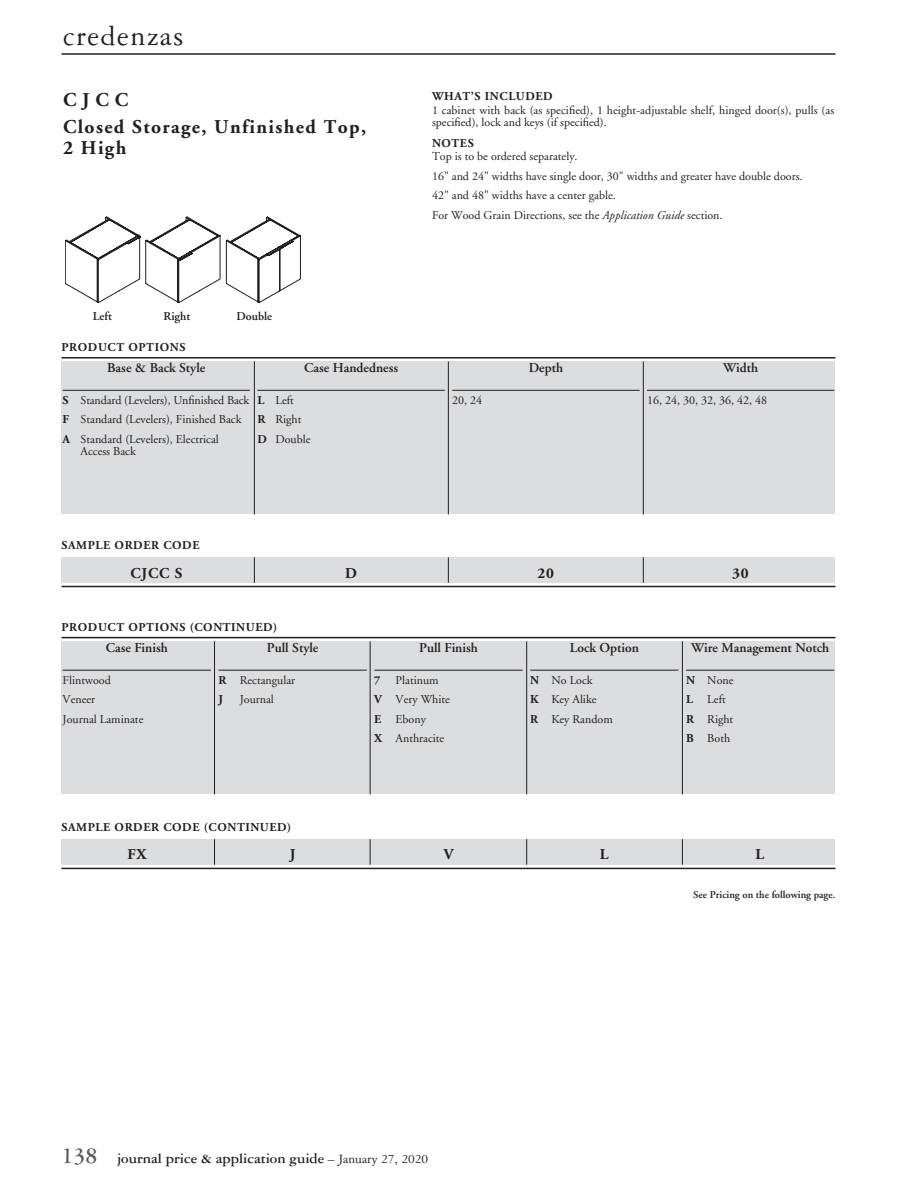
<style>
.page{position:relative;width:918px;height:1188px;background:#fff}
.page>*{position:absolute;margin:0;border:0;box-sizing:border-box;transform-origin:0 0}
.t1{font:30px "Garamond Three";letter-spacing:.05em;color:#231f20}
.t2{font:700 19.5px/27px "Adobe Garamond";letter-spacing:.07em;color:#231f20}
.t3{font:700 15px "Garamond Three";color:#231f20}
.t4{font:700 15px "Adobe Garamond";letter-spacing:.05em;color:#231f20}
.t5{font:600 13.5px "Adobe Garamond";color:#231f20}
.t6{font:12px/19.5px "Adobe Garamond";color:#231f20}
.t7{font:700 12px "Adobe Garamond";letter-spacing:.05em;color:#231f20}
.t8{font:600 12px "Adobe Garamond";color:#231f20}
.t9{font:600 10.5px "Adobe Garamond";color:#231f20}
.s1{font-style:italic}
.s2{font-weight:700}
.s3{font-size:24px;color:#58595b}
.s4{font-weight:400;font-size:13.5px}
</style>
<div class="page">
<hr style="left:62px;top:53px;width:774px;height:2px;background:#231f20">
<div style="left:62px;top:362px;width:774px;height:152px;background:#dcddde"></div>
<hr style="left:63px;top:390px;width:187px;height:1px;background:#231f20">
<hr style="left:257px;top:390px;width:188px;height:1px;background:#231f20">
<hr style="left:452px;top:390px;width:188px;height:1px;background:#231f20">
<hr style="left:647px;top:390px;width:187px;height:1px;background:#231f20">
<hr style="left:62px;top:357px;width:774px;height:1px;background:#231f20">
<hr style="left:254px;top:362px;width:1px;height:152px;background:#231f20">
<hr style="left:62px;top:586px;width:774px;height:1px;background:#231f20">
<div style="left:62px;top:557px;width:774px;height:26px;background:#dcddde"></div>
<svg style="left:254px;top:557px;width:1px;height:26px"></svg>
<hr style="left:643px;top:362px;width:1px;height:152px;background:#231f20">
<svg style="left:643px;top:557px;width:1px;height:26px"></svg>
<hr style="left:448px;top:362px;width:1px;height:152px;background:#231f20">
<svg style="left:448px;top:557px;width:1px;height:26px"></svg>
<div style="left:62px;top:641px;width:774px;height:153px;background:#dcddde"></div>
<hr style="left:63px;top:670px;width:148px;height:1px;background:#231f20">
<hr style="left:218px;top:670px;width:149px;height:1px;background:#231f20">
<hr style="left:374px;top:670px;width:149px;height:1px;background:#231f20">
<hr style="left:530px;top:670px;width:149px;height:1px;background:#231f20">
<hr style="left:686px;top:670px;width:148px;height:1px;background:#231f20">
<hr style="left:62px;top:637px;width:774px;height:1px;background:#231f20">
<hr style="left:214px;top:641px;width:1px;height:153px;background:#231f20">
<hr style="left:62px;top:868px;width:774px;height:1px;background:#231f20">
<div style="left:62px;top:839px;width:774px;height:26px;background:#dcddde"></div>
<svg style="left:214px;top:839px;width:1px;height:26px"></svg>
<hr style="left:526px;top:641px;width:1px;height:153px;background:#231f20">
<svg style="left:526px;top:839px;width:1px;height:26px"></svg>
<hr style="left:682px;top:641px;width:1px;height:153px;background:#231f20">
<svg style="left:682px;top:839px;width:1px;height:26px"></svg>
<hr style="left:370px;top:641px;width:1px;height:153px;background:#231f20">
<svg style="left:370px;top:839px;width:1px;height:26px"></svg>
<svg style="left:65px;top:217px;width:236px;height:86px"></svg>
<h1 class="t1" style="left:63px;top:20px;width:122px">credenzas</h1>
<h2 class="t2" style="left:63px;top:86px;width:305px">CJCC<br>Closed Storage, Unfinished Top,</h2>
<h2 class="t2" style="left:63px;top:134px;width:65px">2 High</h2>
<p class="t7" style="left:432px;top:90px;width:122px">WHAT’S INCLUDED</p>
<p class="t6" style="left:432px;top:104px;width:404px;line-height:12px">1 cabinet with back (as specified), 1 height-adjustable shelf, hinged door(s), pulls (as specified), lock and keys (if specified).</p>
<p class="t7" style="left:432px;top:136px;width:43px">NOTES</p>
<p class="t6" style="left:432px;top:147px;width:370px">Top is to be ordered separately.<br>16" and 24" widths have single door, 30" widths and greater have double doors.<br>42" and 48" widths have a center gable.<br>For Wood Grain Directions, see the <span class="s1">Application Guide</span> section.</p>
<p class="t8" style="left:93px;top:310px;width:21px">Left</p>
<p class="t8" style="left:163px;top:310px;width:28px">Right</p>
<p class="t8" style="left:236px;top:310px;width:37px">Double</p>
<p class="t7" style="left:62px;top:340px;width:125px">PRODUCT OPTIONS</p>
<p class="t5" style="left:107px;top:361px;width:100px">Base &amp; Back Style</p>
<p class="t6" style="left:63px;top:391px;width:188px"><span class="s2">S</span> Standard (Levelers), Unfinished Back<br><span class="s2">F</span> Standard (Levelers), Finished Back<br><span class="s2">A</span> Standard (Levelers), Electrical</p>
<p class="t6" style="left:81px;top:442px;width:57px">Access Back</p>
<p class="t5" style="left:304px;top:361px;width:95px">Case Handedness</p>
<p class="t6" style="left:257px;top:391px;width:55px"><span class="s2">L</span> Left<br><span class="s2">R</span> Right<br><span class="s2">D</span> Double</p>
<p class="t6" style="left:452px;top:391px;width:31px">20, 24</p>
<p class="t5" style="left:529px;top:361px;width:36px">Depth</p>
<p class="t5" style="left:723px;top:361px;width:36px">Width</p>
<p class="t6" style="left:647px;top:391px;width:121px">16, 24, 30, 32, 36, 42, 48</p>
<p class="t7" style="left:62px;top:538px;width:140px">SAMPLE ORDER CODE</p>
<p class="t4" style="left:131px;top:565px;width:53px">CJCC S</p>
<p class="t4" style="left:345px;top:565px;width:13px">D</p>
<p class="t4" style="left:538px;top:565px;width:18px">20</p>
<p class="t4" style="left:732px;top:565px;width:18px">30</p>
<p class="t7" style="left:62px;top:620px;width:217px">PRODUCT OPTIONS (CONTINUED)</p>
<p class="t5" style="left:106px;top:641px;width:64px">Case Finish</p>
<p class="t6" style="left:63px;top:671px;width:82px">Flintwood<br>Veneer<br>Journal Laminate</p>
<p class="t5" style="left:267px;top:641px;width:53px">Pull Style</p>
<p class="t6" style="left:218px;top:671px;width:78px"><span class="s2">R</span> Rectangular<br><span class="s2">J</span></p>
<p class="t6" style="left:240px;top:690px;width:36px">Journal</p>
<p class="t5" style="left:419px;top:641px;width:60px">Pull Finish</p>
<p class="t6" style="left:374px;top:671px;width:77px;text-indent:21px">Platinum<br><span class="s2">V</span> Very White<br><span class="s2">E</span> Ebony<br><span class="s2">X</span> Anthracite</p>
<p class="t7" style="left:374px;top:674px;width:8px">7</p>
<p class="t5" style="left:570px;top:641px;width:71px">Lock Option</p>
<p class="t6" style="left:530px;top:671px;width:84px"><span class="s2">N</span> No Lock<br><span class="s2">K</span> Key Alike<br><span class="s2">R</span> Key Random</p>
<p class="t5" style="left:691px;top:641px;width:140px">Wire Management Notch</p>
<p class="t6" style="left:686px;top:671px;width:49px"><span class="s2">N</span> None<br><span class="s2">L</span> Left<br><span class="s2">R</span> Right<br><span class="s2">B</span> Both</p>
<p class="t7" style="left:62px;top:820px;width:231px">SAMPLE ORDER CODE (CONTINUED)</p>
<p class="t4" style="left:128px;top:847px;width:20px">FX</p>
<p class="t4" style="left:290px;top:847px;width:7px">J</p>
<p class="t4" style="left:444px;top:847px;width:11px">V</p>
<p class="t4" style="left:600px;top:847px;width:10px">L</p>
<p class="t4" style="left:756px;top:847px;width:10px">L</p>
<p class="t9" style="left:693px;top:889px;width:144px">See Pricing on the following page.</p>
<p class="t3" style="left:62px;top:1150px;width:368px"><span class="s3">138</span> journal price &amp; application guide <span class="s4">– January 27, 2020</span></p>
</div>
